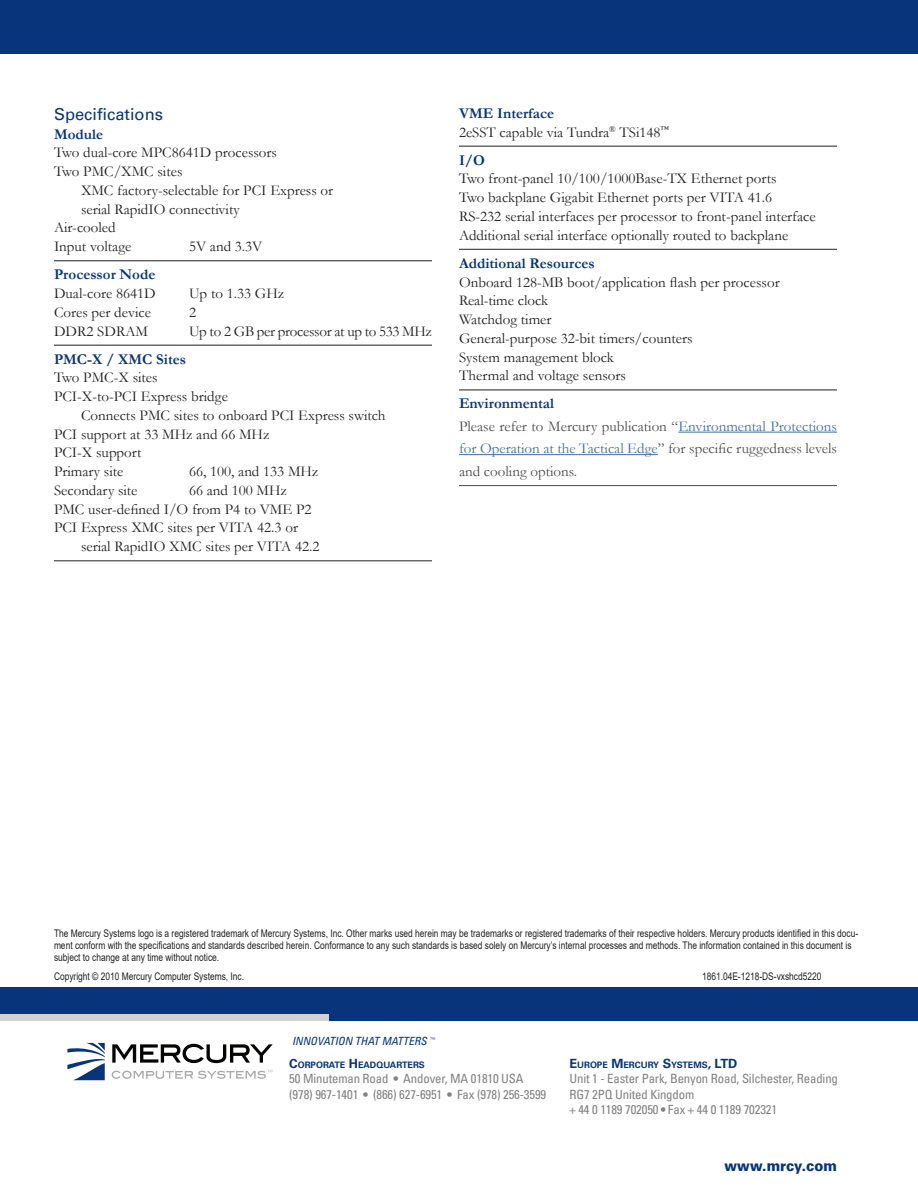
<style>
.page{position:relative;width:918px;height:1188px;background:#fff}
.page>*{position:absolute;margin:0;border:0;box-sizing:border-box;transform-origin:0 0}
.Paragraph_subtitle{font:16.5px "Univers LT Pro 55 Roman";color:#08347b}
.Specifications_with{font:15px/18.8px "Garamond";color:#231f20}
.Specifications_with-2{font:15px/22.5px "Garamond";color:#4b4c4d;text-align:justify}
.Specification_blue_s{font:700 15px "Garamond";color:#08347b}
.Specifications_with-3{font:15px "Garamond";letter-spacing:-.02em;color:#231f20}
.www_mc_com_footer{font:900 15px "Univers LT Pro 75";color:#08347b;scale:.9 1}
.Location_body_text{font:condensed 12.75px/15.3px "Univers LT Pro";letter-spacing:-.01em;color:#808285}
.t1{font:italic condensed 11.4px "Univers LT Pro";color:#08347b}
.trademark_clause{font:10.5px/12px "Arial";color:#231f20;scale:.8 1}
.Location_heading{font:700 8.85px "Univers LT Pro 65";color:#08347b}
.s1{color:#436da8}
.s2{font-size:12.75px}
</style>
<div class="page">
<div style="left:0;top:0;width:918px;height:54px;background:#08347b"></div>
<div style="left:0;top:987px;width:918px;height:34px;background:#08347b"></div>
<div style="left:0;top:1014px;width:328px;height:7px;background:#d1d2d4"></div>
<svg style="left:112px;top:1044px;width:161px;height:19px"></svg>
<svg style="left:67px;top:1043px;width:38px;height:37px"></svg>
<svg style="left:112px;top:1070px;width:160px;height:9px"></svg>
<hr style="left:54px;top:261px;width:378px;height:1px;background:#231f20">
<hr style="left:54px;top:345px;width:378px;height:1px;background:#231f20">
<hr style="left:54px;top:561px;width:378px;height:1px;background:#231f20">
<hr style="left:459px;top:146px;width:378px;height:1px;background:#231f20">
<hr style="left:459px;top:249px;width:378px;height:1px;background:#231f20">
<hr style="left:459px;top:390px;width:378px;height:1px;background:#231f20">
<hr style="left:678px;top:432px;width:159px;height:1px;background:#436da8">
<hr style="left:459px;top:454px;width:199px;height:1px;background:#436da8">
<hr style="left:459px;top:485px;width:378px;height:1px;background:#4b4c4d">
<p class="Paragraph_subtitle" style="left:54px;top:103px;width:111px">Specifications</p>
<p class="Specification_blue_s" style="left:54px;top:124px;width:51px">Module</p>
<p class="Specifications_with" style="left:54px;top:143px;width:225px">Two dual-core MPC8641D processors</p>
<p class="Specifications_with" style="left:54px;top:162px;width:130px">Two PMC/XMC sites</p>
<p class="Specifications_with" style="left:81px;top:180px;width:254px">XMC factory-selectable for PCI Express or</p>
<p class="Specifications_with" style="left:81px;top:199px;width:160px">serial RapidIO connectivity</p>
<p class="Specifications_with" style="left:54px;top:218px;width:63px">Air-cooled</p>
<p class="Specifications_with" style="left:54px;top:237px;width:79px">Input voltage</p>
<p class="Specifications_with" style="left:189px;top:237px;width:75px">5V and 3.3V</p>
<p class="Specification_blue_s" style="left:54px;top:264px;width:103px">Processor Node</p>
<p class="Specifications_with" style="left:54px;top:284px;width:103px">Dual-core 8641D</p>
<p class="Specifications_with" style="left:189px;top:284px;width:97px">Up to 1.33 GHz</p>
<p class="Specifications_with" style="left:54px;top:302px;width:99px">Cores per device</p>
<p class="Specifications_with" style="left:189px;top:302px;width:9px">2</p>
<p class="Specifications_with" style="left:54px;top:321px;width:96px">DDR2 SDRAM</p>
<p class="Specifications_with-3" style="left:189px;top:321px;width:244px">Up to 2 GB per processor at up to 533 MHz</p>
<p class="Specification_blue_s" style="left:54px;top:349px;width:134px">PMC-X / XMC Sites</p>
<p class="Specifications_with" style="left:54px;top:368px;width:105px">Two PMC-X sites</p>
<p class="Specifications_with" style="left:54px;top:387px;width:175px">PCI-X-to-PCI Express bridge</p>
<p class="Specifications_with" style="left:81px;top:406px;width:306px">Connects PMC sites to onboard PCI Express switch</p>
<p class="Specifications_with" style="left:54px;top:424px;width:217px">PCI support at 33 MHz and 66 MHz</p>
<p class="Specifications_with" style="left:54px;top:443px;width:89px">PCI-X support</p>
<p class="Specifications_with" style="left:54px;top:462px;width:71px">Primary site</p>
<p class="Specifications_with" style="left:189px;top:462px;width:131px">66, 100, and 133 MHz</p>
<p class="Specifications_with" style="left:54px;top:481px;width:85px">Secondary site</p>
<p class="Specifications_with" style="left:189px;top:481px;width:99px">66 and 100 MHz</p>
<p class="Specifications_with" style="left:54px;top:499px;width:259px">PMC user-defined I/O from P4 to VME P2</p>
<p class="Specifications_with" style="left:54px;top:518px;width:245px">PCI Express XMC sites per VITA 42.3 or</p>
<p class="Specifications_with" style="left:81px;top:537px;width:240px">serial RapidIO XMC sites per VITA 42.2</p>
<p class="Specification_blue_s" style="left:459px;top:103px;width:97px">VME Interface</p>
<p class="Specifications_with" style="left:459px;top:122px;width:212px">2eSST capable via Tundra<sup>®</sup> TSi148<sup>™</sup></p>
<p class="Specification_blue_s" style="left:459px;top:150px;width:28px">I/O</p>
<p class="Specifications_with" style="left:459px;top:169px;width:358px">Two front-panel 10/100/1000Base-TX Ethernet ports<br>Two backplane Gigabit Ethernet ports per VITA 41.6<br>RS-232 serial interfaces per processor to front-panel interface Additional serial interface optionally routed to backplane</p>
<p class="Specification_blue_s" style="left:459px;top:253px;width:137px">Additional Resources</p>
<p class="Specifications_with" style="left:459px;top:272px;width:322px">Onboard 128-MB boot/application flash per processor<br>Real-time clock<br>Watchdog timer<br>General-purpose 32-bit timers/counters<br>System management block<br>Thermal and voltage sensors</p>
<p class="Specification_blue_s" style="left:459px;top:394px;width:96px">Environmental</p>
<p class="Specifications_with-2" style="left:459px;top:415px;width:380px">Please refer to Mercury publication “<span class="s1">Environmental Protections for Operation at the Tactical Edge</span>” for specific ruggedness levels and cooling options.</p>
<p class="trademark_clause" style="left:54px;top:927px;width:1007px">The Mercury Systems logo is a registered trademark of Mercury Systems, Inc. Other marks used herein may be trademarks or registered trademarks of their respective holders. Mercury products identified in this docu&shy;ment conform with the specifications and standards described herein. Conformance to any such standards is based solely on Mercury’s internal processes and methods. The information contained in this document is subject to change at any time without notice.</p>
<p class="trademark_clause" style="left:54px;top:970px;width:239px">Copyright © 2010 Mercury Computer Systems, Inc.</p>
<p class="trademark_clause" style="left:702px;top:970px;width:151px">1861.04E-1218-DS-vxshcd5220</p>
<p class="t1" style="left:292px;top:1034px;width:144px">INNOVATION THAT MATTERS <sup>™</sup></p>
<p class="Location_heading" style="left:289px;top:1059px;width:136px"><span class="s2">C</span>ORPORATE <span class="s2">H</span>EADQUARTERS</p>
<p class="Location_body_text" style="left:289px;top:1071px;width:258px">50 Minuteman Road • Andover, MA 01810 USA (978) 967-1401 • (866) 627-6951 • Fax (978) 256-3599</p>
<p class="Location_heading" style="left:569px;top:1059px;width:170px"><span class="s2">E</span>UROPE <span class="s2">M</span>ERCURY <span class="s2">S</span>YSTEMS<span class="s2">, LTD</span></p>
<p class="Location_body_text" style="left:569px;top:1071px;width:270px">Unit 1 - Easter Park, Benyon Road, Silchester, Reading</p>
<p class="Location_body_text" style="left:569px;top:1086px;width:126px">RG7 2PQ United Kingdom</p>
<p class="Location_body_text" style="left:569px;top:1102px;width:209px">+ 44 0 1189 702050 • Fax + 44 0 1189 702321</p>
<p class="www_mc_com_footer" style="left:725px;top:1155px;width:126px">www.mrcy.com</p>
</div>
